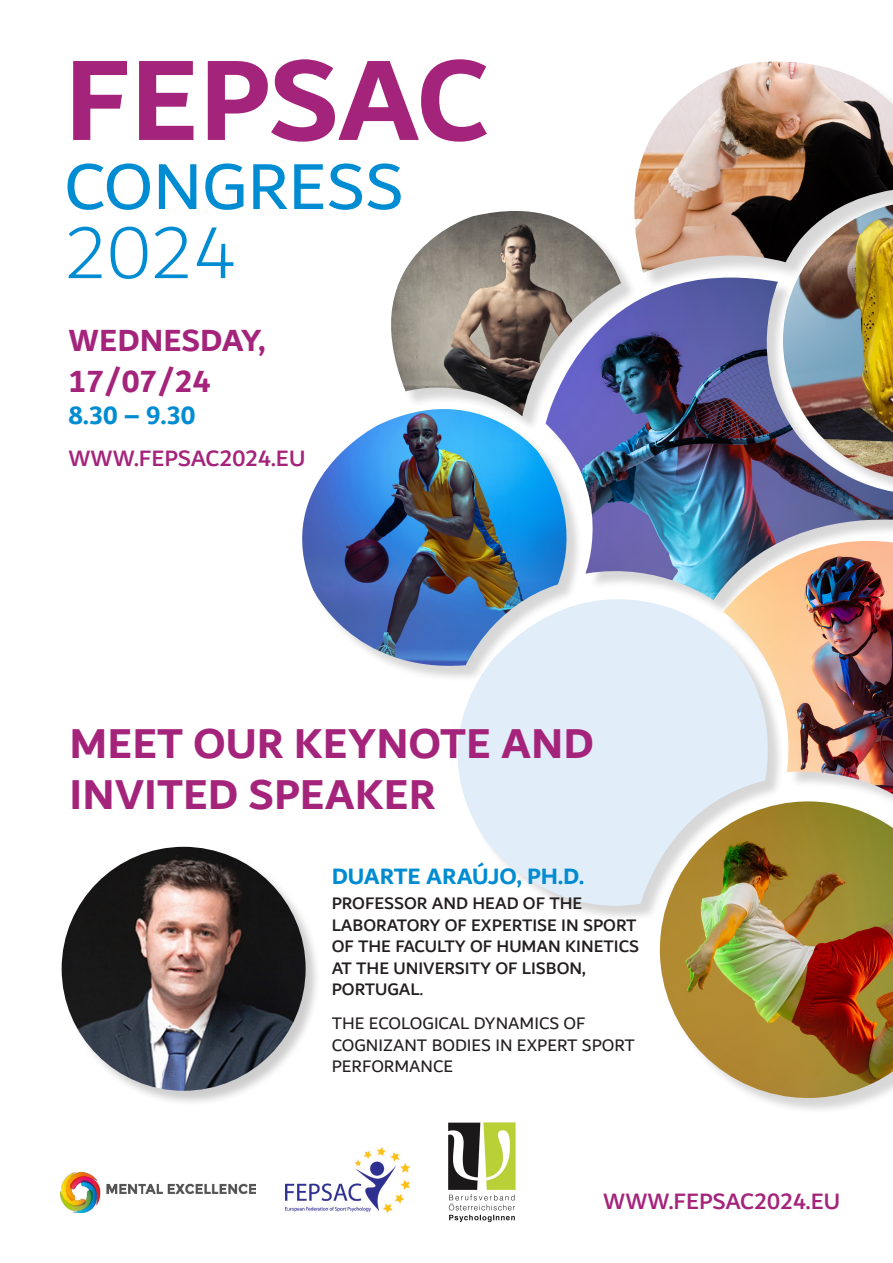
<style>
.page{position:relative;width:893px;height:1263px;background:#fff}
.page>*{position:absolute;margin:0;border:0;box-sizing:border-box;transform-origin:0 0}
.t1{font:700 45px/51px "Dubai";color:#a5247b}
.t2{font:700 33px "Dubai";color:#a5247b}
.t3{font:700 27px "Dubai";color:#008cd2}
.t4{font:500 24px "Dubai";color:#a5247b}
.t5{font:700 24px "Dubai";color:#008cd2}
.t6{font:500 18px/21.6px "Dubai";color:#231f20}
.t7{font:18px/21.6px "Dubai";color:#231f20}
.s1{font-weight:400}
</style>
<div class="page">
<svg style="left:457px;top:616px;width:269px;height:301px;background:#e4eff8"></svg>
<img style="left:391px;top:211px;width:230px;height:198px">
<div style="left:304px;top:411px;width:279px;height:271px;background:#231f20;opacity:.18"></div>
<img style="left:302px;top:409px;width:266px;height:258px">
<div style="left:548px;top:280px;width:345px;height:336px;background:#231f20;opacity:.18"></div>
<img style="left:546px;top:278px;width:347px;height:322px">
<div style="left:785px;top:204px;width:108px;height:292px;background:#231f20;opacity:.18"></div>
<img style="left:783px;top:291px;width:110px;height:186px">
<img style="left:723px;top:541px;width:170px;height:253px">
<div style="left:662px;top:803px;width:231px;height:311px;background:#231f20;opacity:.18"></div>
<img style="left:660px;top:801px;width:233px;height:297px">
<svg style="left:69px;top:227px;width:164px;height:52px"></svg>
<svg style="left:68px;top:163px;width:333px;height:47px"></svg>
<svg style="left:73px;top:59px;width:414px;height:83px"></svg>
<img style="left:61px;top:1172px;width:194px;height:40px">
<img style="left:409px;top:1122px;width:107px;height:100px">
<img style="left:286px;top:1147px;width:123px;height:65px">
<div style="left:637px;top:64px;width:256px;height:227px;background:#231f20;opacity:.18"></div>
<img style="left:634px;top:62px;width:259px;height:211px">
<div style="left:62px;top:847px;width:259px;height:259px;background:#231f20;opacity:.22"></div>
<img style="left:62px;top:847px;width:244px;height:244px;border-radius:122px">
<p class="t2" style="left:69px;top:321px;width:198px">WEDNESDAY,</p>
<p class="t2" style="left:69px;top:361px;width:143px">17/07/24</p>
<p class="t3" style="left:69px;top:399px;width:128px">8.30 – 9.30</p>
<p class="t4" style="left:69px;top:444px;width:238px">WWW.FEPSAC2024.EU</p>
<p class="t1" style="left:70px;top:717px;width:526px">MEET OUR KEYNOTE AND<br>INVITED SPEAKER</p>
<p class="t5" style="left:332px;top:861px;width:254px">DUARTE ARAÚJO, PH.D.</p>
<p class="t6" style="left:332px;top:892px;width:252px">PROFESSOR AND HEAD OF THE</p>
<p class="t6" style="left:332px;top:914px;width:309px">LABORATORY OF EXPERTISE IN SPORT<br>OF THE FACULTY OF HUMAN KINETICS<br>AT THE UNIVERSITY OF LISBON,</p>
<p class="t6" style="left:332px;top:978px;width:93px">PORTUGAL<span class="s1">.</span></p>
<p class="t7" style="left:332px;top:1012px;width:255px">THE ECOLOGICAL DYNAMICS OF</p>
<p class="t7" style="left:332px;top:1034px;width:305px">COGNIZANT BODIES IN EXPERT SPORT<br>PERFORMANCE</p>
<p class="t4" style="left:603px;top:1187px;width:238px">WWW.FEPSAC2024.EU</p>
</div>
